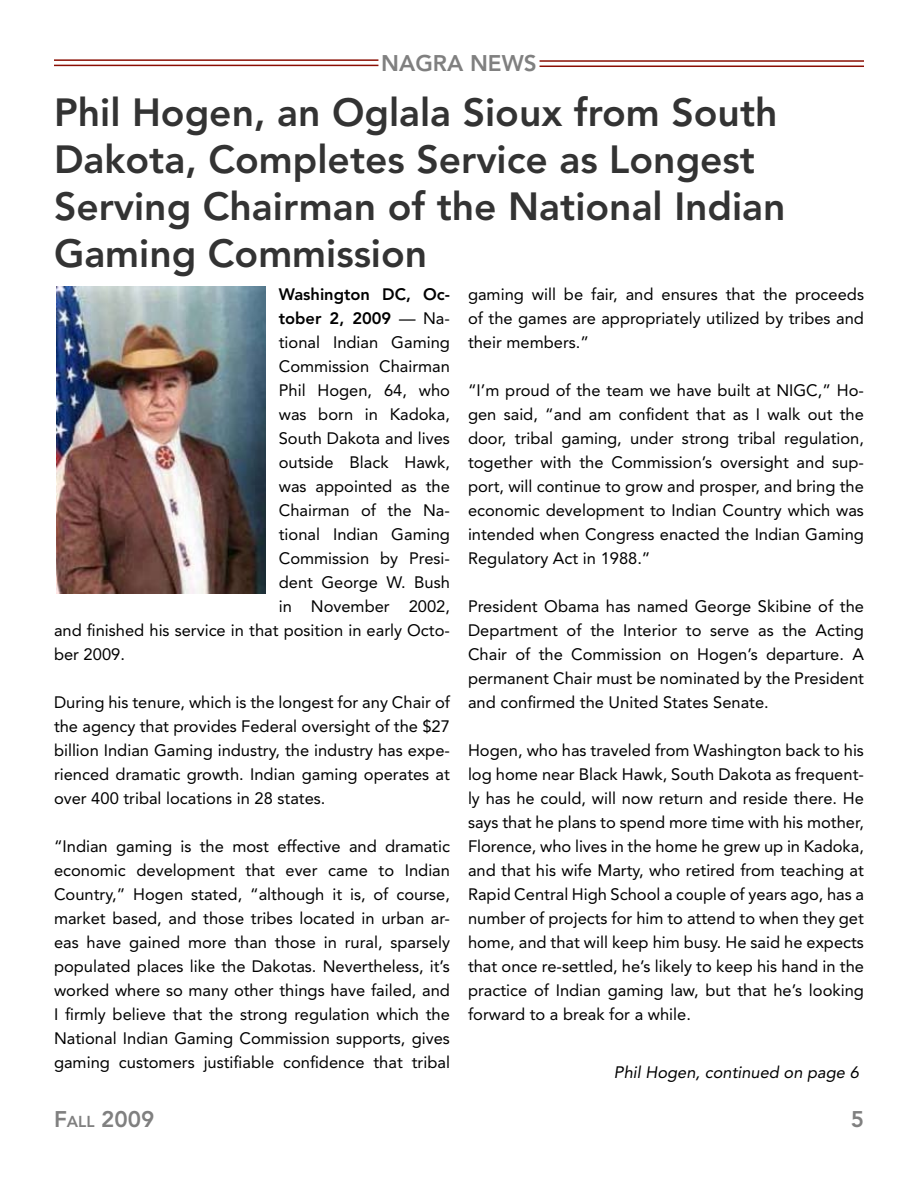
<style>
.page{position:relative;width:918px;height:1188px;background:#fff}
.page>*{position:absolute;margin:0;border:0;box-sizing:border-box;transform-origin:0 0}
.t1{font:800 39px/46.8px "Avenir";color:#333}
.t2{font:800 22.5px "Avenir";color:#808080}
.t3{font:800 22.5px "Avenir";color:#808080}
.t4{font:16.5px/24px "Avenir";color:#000;text-align:justify}
.t5{font:800 16.5px "Avenir";color:#000}
.t6{font:italic 16.5px "Avenir";color:#000}
.s1{font-weight:400}
.s2{font-size:15.75px}
</style>
<div class="page">
<hr style="left:54px;top:59px;width:324px;height:2px;background:#8b0f04">
<hr style="left:54px;top:65px;width:324px;height:1px;background:#8b0f04">
<hr style="left:540px;top:60px;width:324px;height:2px;background:#8b0f04">
<hr style="left:540px;top:66px;width:324px;height:1px;background:#8b0f04">
<img style="left:56px;top:286px;width:209px;height:308px">
<h2 class="t2" style="left:381px;top:50px;width:157px">NAGRA NEWS</h2>
<h1 class="t1" style="left:54px;top:89px;width:733px">Phil Hogen, an Oglala Sioux from South Dakota, Completes Service as Longest Serving Chairman of the National Indian Gaming Commission</h1>
<p class="t5" style="left:279px;top:284px;width:173px">Washington DC, Oc-</p>
<p class="t5" style="left:279px;top:308px;width:173px">tober 2, 2009 <span class="s1">— Na-</span></p>
<p class="t4" style="left:279px;top:330px;width:173px">tional Indian Gaming</p>
<p class="t4" style="left:279px;top:354px;width:173px">Commission Chairman</p>
<p class="t4" style="left:279px;top:378px;width:173px">Phil Hogen, 64, who</p>
<p class="t4" style="left:279px;top:402px;width:173px">was born in Kadoka,</p>
<p class="t4" style="left:279px;top:426px;width:173px">South Dakota and lives</p>
<p class="t4" style="left:279px;top:450px;width:173px">outside Black Hawk,</p>
<p class="t4" style="left:279px;top:474px;width:173px">was appointed as the</p>
<p class="t4" style="left:279px;top:498px;width:173px">Chairman of the Na-</p>
<p class="t4" style="left:279px;top:522px;width:173px">tional Indian Gaming</p>
<p class="t4" style="left:279px;top:546px;width:173px">Commission by Presi-</p>
<p class="t4" style="left:279px;top:570px;width:173px">dent George W. Bush</p>
<p class="t4" style="left:279px;top:594px;width:173px">in November 2002,</p>
<p class="t4" style="left:54px;top:618px;width:398px">and finished his service in that position in early Octo-</p>
<p class="t4" style="left:54px;top:642px;width:72px">ber 2009.</p>
<p class="t4" style="left:54px;top:690px;width:398px">During his tenure, which is the longest for any Chair of the agency that provides Federal oversight of the $27 billion Indian Gaming industry, the industry has expe&shy;rienced dramatic growth. Indian gaming operates at over 400 tribal locations in 28 states.</p>
<p class="t4" style="left:54px;top:834px;width:398px">“Indian gaming is the most effective and dramatic economic development that ever came to Indian Country,” Hogen stated, “although it is, of course, market based, and those tribes located in urban ar&shy;eas have gained more than those in rural, sparsely populated places like the Dakotas. Nevertheless, it’s worked where so many other things have failed, and I firmly believe that the strong regulation which the National Indian Gaming Commission supports, gives gaming customers justifiable confidence that tribal</p>
<p class="t4" style="left:468px;top:282px;width:398px">gaming will be fair, and ensures that the proceeds of the games are appropriately utilized by tribes and their members.”</p>
<p class="t4" style="left:468px;top:378px;width:398px">“I’m proud of the team we have built at NIGC,” Ho&shy;gen said, “and am confident that as I walk out the door, tribal gaming, under strong tribal regulation, together with the Commission’s oversight and sup&shy;port, will continue to grow and prosper, and bring the economic development to Indian Country which was intended when Congress enacted the Indian Gaming Regulatory Act in 1988.”</p>
<p class="t4" style="left:468px;top:594px;width:398px">President Obama has named George Skibine of the Department of the Interior to serve as the Acting Chair of the Commission on Hogen’s departure. A permanent Chair must be nominated by the President and confirmed the United States Senate.</p>
<p class="t4" style="left:468px;top:738px;width:398px">Hogen, who has traveled from Washington back to his log home near Black Hawk, South Dakota as frequent&shy;ly has he could, will now return and reside there. He says that he plans to spend more time with his mother, Florence, who lives in the home he grew up in Kadoka, and that his wife Marty, who retired from teaching at Rapid Central High School a couple of years ago, has a number of projects for him to attend to when they get home, and that will keep him busy. He said he expects that once re-settled, he’s likely to keep his hand in the practice of Indian gaming law, but that he’s looking forward to a break for a while.</p>
<p class="t6" style="left:614px;top:1062px;width:246px">Phil Hogen, continued on page 6</p>
<h2 class="t3" style="left:54px;top:1106px;width:102px">F<span class="s2">all</span> 2009</h2>
<h2 class="t3" style="left:851px;top:1106px;width:15px">5</h2>
</div>
